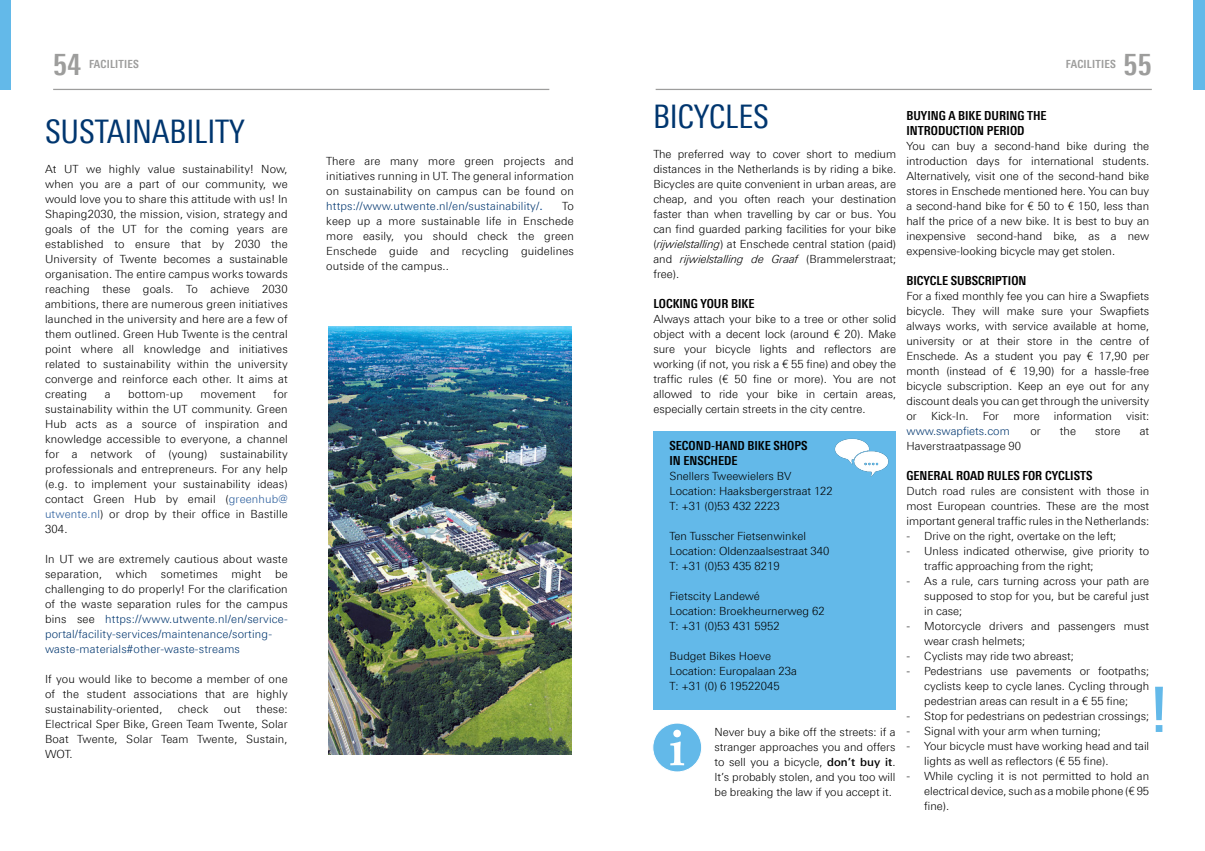
<style>
.page{position:relative;width:1205px;height:851px;background:#fff}
.page>*{position:absolute;margin:0;border:0;box-sizing:border-box;transform-origin:0 0}
.t1{font:700 62.5px "Linotype Univers 620 Cn";color:#63b9e9}
.t2{font:32.5px "Linotype Univers 420 Cn";letter-spacing:-.005em;color:#00366f}
.t3{font:700 30px "Linotype Univers 620 Cn";color:#9d9d9c}
.t4{font:700 12.5px/15px "Linotype Univers 620 Cn";color:#000}
.t5{font:300 11.25px/15px "Linotype Univers 330";color:#000;text-align:justify}
.t6{font:11.25px "Linotype Univers 331 Light It";color:#000}
.t7{font:700 11.25px "Linotype Univers 620 Cn";letter-spacing:.02em;color:#9d9d9c}
.t8{font:300 11.25px "Linotype Univers 330";color:#00366f}
.s1{color:#275b9b}
.s2{color:#00366f}
.s3{font-family:"Linotype Univers 530";font-weight:500;color:#275b9b}
.s4{font-family:"Linotype Univers 331 Light It";font-weight:400}
.s5{font-family:"Linotype Univers 330";font-weight:300}
.s6{font-family:"Linotype Univers 530";font-weight:500}
</style>
<div class="page">
<hr style="left:656px;top:89px;width:496px;height:1px;background:#9d9d9c">
<hr style="left:53px;top:89px;width:496px;height:1px;background:#9d9d9c">
<div style="left:0;top:0;width:11px;height:90px;background:#63b9e9"></div>
<div style="left:1192px;top:0;width:13px;height:90px;background:#63b9e9"></div>
<img style="left:329px;top:326px;width:242px;height:428px">
<div style="left:653px;top:723px;width:49px;height:48px;background:#63b9e9;border-radius:50%"></div>
<div style="left:653px;top:722px;width:49px;height:50px;border:1px solid #fff;border-radius:50%"></div>
<svg style="left:670px;top:729px;width:14px;height:36px"></svg>
<div style="left:653px;top:431px;width:243px;height:278px;background:#63b9e9"></div>
<img style="left:834px;top:438px;width:55px;height:38px">
<h3 class="t3" style="left:53px;top:47px;width:30px">54</h3>
<h3 class="t3" style="left:1123px;top:47px;width:30px">55</h3>
<p class="t7" style="left:89px;top:57px;width:51px">FACILITIES</p>
<p class="t7" style="left:1066px;top:57px;width:51px">FACILITIES</p>
<h2 class="t2" style="left:45px;top:112px;width:201px">SUSTAINABILITY</h2>
<p class="t5" style="left:45px;top:161px;width:244px">At UT we highly value sustainability! Now, when you are a part of our community, we would love you to share this attitude with us! In Shaping2030, the mission, vision, strategy and goals of the UT for the coming years are established to ensure that by 2030 the University of Twente becomes a sustainable organisation. The entire campus works towards reaching these goals. To achieve 2030 ambitions, there are numerous green initiatives launched in the university and here are a few of them outlined. Green Hub Twente is the central point where all knowledge and initiatives related to sustainability within the university converge and reinforce each other. It aims at creating</p>
<p class="t5" style="left:45px;top:386px;width:244px;text-indent:229px">for sustainability within the UT community. Green Hub acts as a source of inspiration and knowledge accessible to everyone, a channel for a network of (young) sustainability professionals and entrepreneurs. For any help (e.g. to implement your sustainability ideas) contact Green Hub by email (<span class="s1">greenhub@ utwente.nl</span>) or drop by their office in Bastille 304.</p>
<p class="t5" style="left:45px;top:551px;width:244px;text-align:left">In UT we are extremely cautious about waste separation, which sometimes might be challenging to do properly! For the clarification of the waste separation rules for the campus bins see <span class="s2">https://www.utwente.nl/en/service&shy;portal/facility-services/maintenance/sorting&shy;waste-materials#other-waste-streams</span></p>
<p class="t5" style="left:45px;top:671px;width:244px">If you would like to become a member of one of the student associations that are highly sustainability-oriented,</p>
<p class="t5" style="left:105px;top:386px;width:7px">a</p>
<p class="t5" style="left:128px;top:386px;width:56px">bottom-up</p>
<p class="t5" style="left:201px;top:386px;width:57px">movement</p>
<p class="t5" style="left:45px;top:701px;width:244px;text-indent:211px">these:<br>Electrical Sper Bike, Green Team Twente, Solar Boat Twente, Solar Team Twente, Sustain, WOT.</p>
<p class="t5" style="left:178px;top:701px;width:32px">check</p>
<p class="t5" style="left:224px;top:701px;width:18px">out</p>
<p class="t5" style="left:326px;top:153px;width:249px">There are many more green projects and initiatives running in UT. The general information on sustainability on campus can be found on <span class="s2">https://www.utwente.nl/en/sustainability/</span><span class="s3">.</span></p>
<p class="t5" style="left:326px;top:198px;width:249px;text-indent:236px">To keep up a more sustainable life in Enschede more easily, you should check the green Enschede guide and recycling guidelines outside of the campus..</p>
<h2 class="t2" style="left:653px;top:97px;width:117px">BICYCLES</h2>
<p class="t5" style="left:653px;top:146px;width:244px">The preferred way to cover short to medium distances in the Netherlands is by riding a bike.<br>Bicycles are quite convenient in urban areas, are cheap, and you often reach your destination faster than when travelling by car or bus. You can find guarded parking facilities for your bike (<span class="s4">rijwielstalling</span>) at Enschede central station (paid)</p>
<p class="t6" style="left:653px;top:252px;width:244px"><span class="s5">and</span> rijwielstalling de Graaf <span class="s5">(Brammelerstraat;</span></p>
<p class="t5" style="left:653px;top:266px;width:27px">free).</p>
<p class="t4" style="left:653px;top:295px;width:102px">LOCKING YOUR BIKE</p>
<p class="t5" style="left:653px;top:311px;width:244px">Always attach your bike to a tree or other solid object with a decent lock (around € 20). Make sure your bicycle lights and reflectors are working (if not, you risk a € 55 fine) and obey the traffic rules (€ 50 fine or more). You are not allowed to ride your bike in certain areas, especially certain streets in the city centre.</p>
<p class="t4" style="left:669px;top:438px;width:139px">SECOND-HAND BIKE SHOPS<br>IN ENSCHEDE</p>
<p class="t5" style="left:669px;top:468px;width:165px;text-align:left">Snellers Tweewielers BV<br>Location: Haaksbergerstraat 122<br>T: +31 (0)53 432 2223</p>
<p class="t5" style="left:669px;top:528px;width:161px;text-align:left">Ten Tusscher Fietsenwinkel<br>Location: Oldenzaalsestraat 340<br>T: +31 (0)53 435 8219</p>
<p class="t5" style="left:669px;top:588px;width:157px;text-align:left">Fietscity Landewé<br>Location: Broekheurnerweg 62<br>T: +31 (0)53 431 5952</p>
<p class="t5" style="left:669px;top:648px;width:129px;text-align:left">Budget Bikes Hoeve<br>Location: Europalaan 23a<br>T: +31 (0) 6 19522045</p>
<p class="t5" style="left:714px;top:723px;width:182px">Never buy a bike off the streets: if a stranger approaches you and offers to sell you a bicycle, <span class="s6">don’t buy it</span>.<br>It’s probably stolen, and you too will be breaking the law if you accept it.</p>
<p class="t4" style="left:906px;top:108px;width:142px">BUYING A BIKE DURING THE<br>INTRODUCTION PERIOD</p>
<p class="t5" style="left:906px;top:138px;width:244px">You can buy a second-hand bike during the introduction days for international students.<br>Alternatively, visit one of the second-hand bike stores in Enschede mentioned here. You can buy a second-hand bike for € 50 to € 150, less than half the price of a new bike. It is best to buy an inexpensive second-hand bike, as a new expensive-looking bicycle may get stolen.</p>
<p class="t4" style="left:906px;top:273px;width:121px">BICYCLE SUBSCRIPTION</p>
<p class="t5" style="left:906px;top:288px;width:244px">For a fixed monthly fee you can hire a Swapfiets bicycle. They will make sure your Swapfiets always works, with service available at home, university or at their store in the centre of Enschede. As a student you pay € 17,90 per month (instead of € 19,90) for a hassle-free bicycle subscription. Keep an eye out for any discount deals you can get through the university or</p>
<p class="t5" style="left:931px;top:408px;width:39px">Kick-In.</p>
<p class="t5" style="left:983px;top:408px;width:18px">For</p>
<p class="t5" style="left:1013px;top:408px;width:28px">more</p>
<p class="t5" style="left:1054px;top:408px;width:59px">information</p>
<p class="t5" style="left:1126px;top:408px;width:25px">visit:</p>
<p class="t8" style="left:906px;top:424px;width:105px">www.swapfiets.com</p>
<p class="t5" style="left:1030px;top:423px;width:12px">or</p>
<p class="t5" style="left:1060px;top:423px;width:18px">the</p>
<p class="t5" style="left:1095px;top:423px;width:27px">store</p>
<p class="t5" style="left:1140px;top:423px;width:11px">at</p>
<p class="t5" style="left:906px;top:438px;width:116px">Haverstraatpassage 90</p>
<p class="t4" style="left:906px;top:468px;width:187px">GENERAL ROAD RULES FOR CYCLISTS</p>
<p class="t5" style="left:906px;top:483px;width:244px">Dutch road rules are consistent with those in most European countries. These are the most important general traffic rules in the Netherlands:</p>
<p class="t5" style="left:906px;top:528px;width:211px">- Drive on the right, overtake on the left;</p>
<p class="t5" style="left:924px;top:543px;width:226px;text-indent:-18px">- Unless indicated otherwise, give priority to traffic approaching from the right;</p>
<p class="t5" style="left:924px;top:573px;width:226px;text-indent:-18px">- As a rule, cars turning across your path are supposed to stop for you, but be careful just in case;</p>
<p class="t5" style="left:924px;top:618px;width:226px;text-indent:-18px">- Motorcycle drivers and passengers must wear crash helmets;</p>
<p class="t5" style="left:906px;top:648px;width:169px">- Cyclists may ride two abreast;</p>
<p class="t5" style="left:924px;top:663px;width:227px;text-indent:-18px">- Pedestrians use pavements or footpaths; cyclists keep to cycle lanes. Cycling through pedestrian areas can result in a € 55 fine;</p>
<p class="t5" style="left:906px;top:708px;width:244px">- Stop for pedestrians on pedestrian crossings;</p>
<p class="t5" style="left:906px;top:723px;width:196px">- Signal with your arm when turning;</p>
<p class="t5" style="left:924px;top:738px;width:227px;text-indent:-18px">- Your bicycle must have working head and tail lights as well as reflectors (€ 55 fine).</p>
<p class="t5" style="left:924px;top:768px;width:226px;text-indent:-18px">- While cycling it is not permitted to hold an electrical device, such as a mobile phone (€ 95 fine).</p>
<h1 class="t1" style="left:1150px;top:672px;width:19px">!</h1>
</div>
